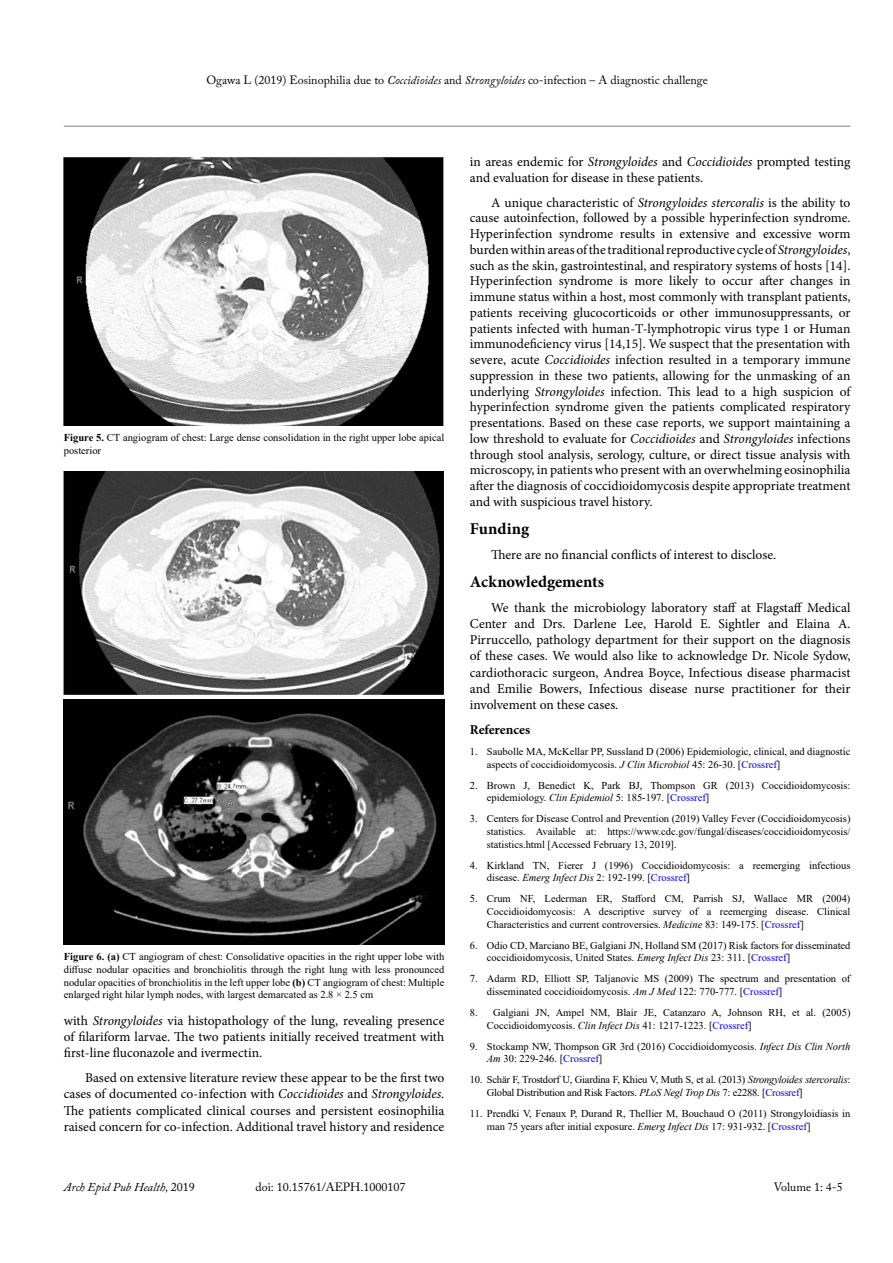
<style>
.page{position:relative;width:893px;height:1263px;background:#fff}
.page>*{position:absolute;margin:0;border:0;box-sizing:border-box;transform-origin:0 0}
.t1{font:700 16.5px "Minion Pro";letter-spacing:-.005em;color:#000}
.t2{font:13.5px/15.8px "Minion Pro";color:#000;text-align:justify}
.t3{font:700 13.5px "Minion Pro";letter-spacing:-.005em;color:#000}
.t4{font:12px "Adobe Caslon Pro";color:#000}
.t5{font:italic 12px "Adobe Caslon Pro";color:#000}
.t6{font:10.5px/12.6px "Times New Roman";color:#000}
.t7{font:10.5px/12.6px "Times New Roman";letter-spacing:-.02em;color:#000}
.s1{font-style:italic}
.s2{font-weight:700}
.s3{color:#00f}
.s4{font-style:normal}
</style>
<div class="page">
<hr style="left:64px;top:126px;width:786px;height:1px;background:#808285">
<img style="left:64px;top:157px;width:380px;height:269px">
<img style="left:64px;top:471px;width:380px;height:224px">
<img style="left:64px;top:699px;width:380px;height:246px">
<p class="t4" style="left:206px;top:73px;width:503px">Ogawa L (2019) Eosinophilia due to <span class="s1">Coccidioides</span> and <span class="s1">Strongyloides</span> co-infection – A diagnostic challenge</p>
<p class="t6" style="left:64px;top:431px;width:382px"><span class="s2">Figure 5.</span> CT angiogram of chest: Large dense consolidation in the right upper lobe apical posterior</p>
<p class="t6" style="left:64px;top:950px;width:382px;text-align:justify"><span class="s2">Figure 6. (a)</span> CT angiogram of chest: Consolidative opacities in the right upper lobe with diffuse nodular opacities and bronchiolitis through the right lung with less pronounced nodular opacities of bronchiolitis in the left upper lobe <span class="s2">(b)</span> CT angiogram of chest: Multiple enlarged right hilar lymph nodes, with largest demarcated as 2.8 × 2.5 cm</p>
<p class="t2" style="left:64px;top:1013px;width:382px;line-height:16.2px">with <span class="s1">Strongyloides</span> via histopathology of the lung, revealing presence of filariform larvae. The two patients initially received treatment with first-line fluconazole and ivermectin.</p>
<p class="t2" style="left:64px;top:1070px;width:382px;line-height:16.2px;text-indent:21px">Based on extensive literature review these appear to be the first two cases of documented co-infection with <span class="s1">Coccidioides</span> and <span class="s1">Strongyloides</span>.<br>The patients complicated clinical courses and persistent eosinophilia raised concern for co-infection. Additional travel history and residence</p>
<p class="t2" style="left:470px;top:154px;width:382px;line-height:16.2px">in areas endemic for <span class="s1">Strongyloides</span> and <span class="s1">Coccidioides</span> prompted testing and evaluation for disease in these patients.</p>
<p class="t2" style="left:470px;top:194px;width:382px;text-indent:21px">A unique characteristic of <span class="s1">Strongyloides stercoralis</span> is the ability to cause autoinfection, followed by a possible hyperinfection syndrome.<br>Hyperinfection syndrome results in extensive and excessive worm burden within areas of the traditional reproductive cycle of <span class="s1">Strongyloides</span>, such as the skin, gastrointestinal, and respiratory systems of hosts [14].<br>Hyperinfection syndrome is more likely to occur after changes in immune status within a host, most commonly with transplant patients, patients receiving glucocorticoids or other immunosuppressants, or patients infected with human-T-lymphotropic virus type 1 or Human immunodeficiency virus [14,15]. We suspect that the presentation with severe, acute <span class="s1">Coccidioides</span> infection resulted in a temporary immune suppression in these two patients, allowing for the unmasking of an underlying <span class="s1">Strongyloides</span> infection. This lead to a high suspicion of hyperinfection syndrome given the patients complicated respiratory presentations. Based on these case reports, we support maintaining a low threshold to evaluate for <span class="s1">Coccidioides</span> and <span class="s1">Strongyloides</span> infections through stool analysis, serology, culture, or direct tissue analysis with microscopy, in patients who present with an overwhelming eosinophilia after the diagnosis of coccidioidomycosis despite appropriate treatment and with suspicious travel history.</p>
<p class="t1" style="left:470px;top:517px;width:61px">Funding</p>
<p class="t2" style="left:491px;top:547px;width:287px">There are no financial conflicts of interest to disclose.</p>
<p class="t1" style="left:470px;top:570px;width:136px">Acknowledgements</p>
<p class="t2" style="left:470px;top:599px;width:382px;line-height:16.2px;text-indent:21px">We thank the microbiology laboratory staff at Flagstaff Medical Center and Drs. Darlene Lee, Harold E. Sightler and Elaina A.<br>Pirruccello, pathology department for their support on the diagnosis of these cases. We would also like to acknowledge Dr. Nicole Sydow, cardiothoracic surgeon, Andrea Boyce, Infectious disease pharmacist and Emilie Bowers, Infectious disease nurse practitioner for their involvement on these cases.</p>
<p class="t3" style="left:470px;top:720px;width:62px">References</p>
<p class="t6" style="left:487px;top:745px;width:365px;text-indent:-17px">1. Saubolle MA, McKellar PP, Sussland D (2006) Epidemiologic, clinical, and diagnostic aspects of coccidioidomycosis. <span class="s1">J Clin Microbiol</span> 45: 26-30. [<span class="s3">Crossref</span>]</p>
<p class="t6" style="left:487px;top:778px;width:365px;text-indent:-17px">2. Brown J, Benedict K, Park BJ, Thompson GR (2013) Coccidioidomycosis: epidemiology. <span class="s1">Clin Epidemiol</span> 5: 185-197. [<span class="s3">Crossref</span>]</p>
<p class="t6" style="left:487px;top:812px;width:365px;text-align:justify;text-indent:-17px">3. Centers for Disease Control and Prevention (2019) Valley Fever (Coccidioidomycosis) statistics. Available at: https://www.cdc.gov/fungal/diseases/coccidioidomycosis/ statistics.html [Accessed February 13, 2019].</p>
<p class="t6" style="left:487px;top:858px;width:365px;text-indent:-17px">4. Kirkland TN, Fierer J (1996) Coccidioidomycosis: a reemerging infectious disease. <span class="s1">Emerg Infect Dis</span> 2: 192-199. [<span class="s3">Crossref</span>]</p>
<p class="t6" style="left:487px;top:892px;width:365px;text-align:justify;text-indent:-17px">5. Crum NF, Lederman ER, Stafford CM, Parrish SJ, Wallace MR (2004)<br>Coccidioidomycosis: A descriptive survey of a reemerging disease. Clinical Characteristics and current controversies. <span class="s1">Medicine</span> 83: 149-175. [<span class="s3">Crossref</span>]</p>
<p class="t6" style="left:487px;top:938px;width:365px;text-indent:-17px">6. Odio CD, Marciano BE, Galgiani JN, Holland SM (2017) Risk factors for disseminated coccidioidomycosis, United States. <span class="s1">Emerg Infect Dis</span> 23: 311. [<span class="s3">Crossref</span>]</p>
<p class="t6" style="left:487px;top:972px;width:365px;text-indent:-17px">7. Adarm RD, Elliott SP, Taljanovic MS (2009) The spectrum and presentation of disseminated coccidioidomycosis. <span class="s1">Am J Med</span> 122: 770-777. [<span class="s3">Crossref</span>]</p>
<p class="t6" style="left:487px;top:1006px;width:365px;text-indent:-17px">8. Galgiani JN, Ampel NM, Blair JE, Catanzaro A, Johnson RH, et al. (2005)<br>Coccidioidomycosis. <span class="s1">Clin Infect Dis</span> 41: 1217-1223. [<span class="s3">Crossref</span>]</p>
<p class="t6" style="left:487px;top:1039px;width:365px;text-indent:-17px">9. Stockamp NW, Thompson GR 3rd (2016) Coccidioidomycosis. <span class="s1">Infect Dis Clin North<br>Am</span> 30: 229-246. [<span class="s3">Crossref</span>]</p>
<p class="t7" style="left:487px;top:1073px;width:365px;text-indent:-17px">10. Schär F, Trostdorf U, Giardina F, Khieu V, Muth S, et al. (2013) <span class="s1">Strongyloides stercoralis</span>:<br>Global Distribution and Risk Factors. <span class="s1">PLoS Negl Trop Dis</span> 7: e2288. [<span class="s3">Crossref</span>]</p>
<p class="t6" style="left:487px;top:1107px;width:365px;text-indent:-17px">11. Prendki V, Fenaux P, Durand R, Thellier M, Bouchaud O (2011) Strongyloidiasis in man 75 years after initial exposure. <span class="s1">Emerg Infect Dis</span> 17: 931-932. [<span class="s3">Crossref</span>]</p>
<p class="t5" style="left:64px;top:1180px;width:133px">Arch Epid Pub Health, <span class="s4">2019</span></p>
<p class="t4" style="left:256px;top:1180px;width:151px">doi: 10.15761/AEPH.1000107</p>
<p class="t4" style="left:774px;top:1180px;width:71px">Volume 1: 4-5</p>
</div>
